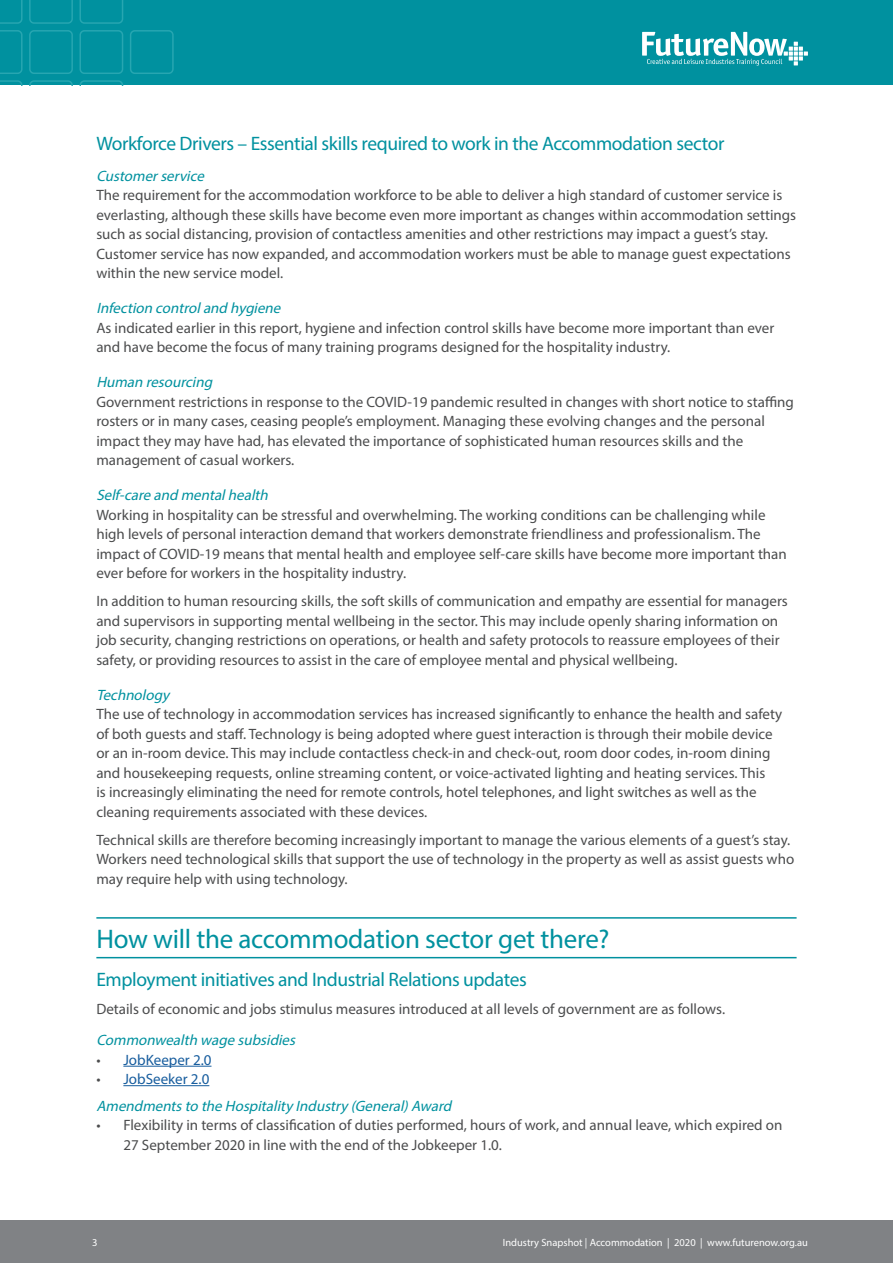
<style>
.page{position:relative;width:893px;height:1263px;background:#fff}
.page>*{position:absolute;margin:0;border:0;box-sizing:border-box;transform-origin:0 0}
.t1{font:27px "Myriad Pro";letter-spacing:-.01em;color:#00919f}
.Subhead{font:19.5px "Myriad Pro";letter-spacing:-.02em;color:#00919f}
.body{font:15px/19.5px "Myriad Pro";color:#4b4c4d}
.Body_italics{font:italic 15px "Myriad Pro";color:#00919f}
.t2{font:15px "Myriad Pro";color:#175d9e}
.t3{font:10.5px "Myriad Pro";color:#fff}
.s1{color:#4b4c4d}
</style>
<div class="page">
<div style="left:0;top:0;width:893px;height:85px;background:#00919f"></div>
<svg style="left:79px;top:0;width:44px;height:24px"></svg>
<svg style="left:29px;top:0;width:44px;height:24px"></svg>
<svg style="left:0;top:0;width:23px;height:24px"></svg>
<div style="left:130px;top:30px;width:44px;height:44px;border:2px solid #27a6b1;border-radius:4px"></div>
<div style="left:79px;top:30px;width:44px;height:44px;border:2px solid #27a6b1;border-radius:4px"></div>
<div style="left:29px;top:30px;width:44px;height:44px;border:2px solid #27a6b1;border-radius:4px"></div>
<svg style="left:0;top:30px;width:23px;height:44px"></svg>
<svg style="left:79px;top:80px;width:44px;height:5px"></svg>
<svg style="left:29px;top:80px;width:44px;height:5px"></svg>
<svg style="left:0;top:80px;width:23px;height:5px"></svg>
<svg style="left:642px;top:32px;width:166px;height:34px"></svg>
<div style="left:0;top:1220px;width:893px;height:43px;background:#808285"></div>
<hr style="left:96px;top:917px;width:701px;height:2px;background:#00919f">
<hr style="left:96px;top:957px;width:701px;height:1px;background:#00919f">
<hr style="left:123px;top:1066px;width:88px;height:1px;background:#175d9e">
<hr style="left:123px;top:1085px;width:86px;height:1px;background:#175d9e">
<p class="Subhead" style="left:96px;top:131px;width:629px">Workforce Drivers – Essential skills required to work in the Accommodation sector</p>
<p class="Body_italics" style="left:96px;top:166px;width:113px">Customerservice</p>
<p class="body" style="left:96px;top:185px;width:701px">The requirement for the accommodation workforce to be able to deliver a high standard of customer service is everlasting, although these skills have become even more important as changes within accommodation settings such as social distancing, provision of contactless amenities and other restrictions may impact a guest’s stay.<br>Customer service has now expanded, and accommodation workers must be able to manage guest expectations within the new service model.</p>
<p class="Body_italics" style="left:96px;top:299px;width:189px">Infection controland hygiene</p>
<p class="body" style="left:96px;top:318px;width:679px">As indicated earlier in this report, hygiene and infection control skills have become more important than ever and have become the focus of many training programs designed for the hospitality industry.</p>
<p class="Body_italics" style="left:96px;top:373px;width:121px">Human resourcing</p>
<p class="body" style="left:96px;top:392px;width:699px">Government restrictions in response to the COVID-19 pandemic resulted in changes with short notice to staffing rosters or in many cases, ceasing people’s employment. Managing these evolving changes and the personal impact they may have had, has elevated the importance of sophisticated human resources skills and the management of casual workers.</p>
<p class="Body_italics" style="left:96px;top:486px;width:177px">Self-care and mentalhealth</p>
<p class="body" style="left:96px;top:505px;width:692px">Working in hospitality can be stressful and overwhelming. The working conditions can be challenging while high levels of personal interaction demand that workers demonstrate friendliness and professionalism. The impact of COVID-19 means that mental health and employee self-care skills have become more important than ever before for workers in the hospitality industry.</p>
<p class="body" style="left:96px;top:591px;width:693px">In addition to human resourcing skills, the soft skills of communication and empathy are essential for managers and supervisors in supporting mental wellbeing in the sector. This may include openly sharing information on job security, changing restrictions on operations, or health and safety protocols to reassure employees of their safety, or providing resources to assist in the care of employee mental and physical wellbeing.</p>
<p class="Body_italics" style="left:96px;top:685px;width:78px">Technology</p>
<p class="body" style="left:96px;top:704px;width:687px">The use of technology in accommodation services has increased significantly to enhance the health and safety of both guests and staff. Technology is being adopted where guest interaction is through their mobile device or an in-room device. This may include contactless check-in and check-out, room door codes, in-room dining and housekeeping requests, online streaming content, or voice-activated lighting and heating services. This<br>is increasingly eliminating the need for remote controls, hotel telephones, and light switches as well as the cleaning requirements associated with these devices.</p>
<p class="body" style="left:96px;top:830px;width:699px">Technical skills are therefore becoming increasingly important to manage the various elements of a guest’s stay.<br>Workers need technological skills that support the use of technology in the property as well as assist guests who may require help with using technology.</p>
<p class="t1" style="left:96px;top:923px;width:515px">How will the accommodation sector get there?</p>
<p class="Subhead" style="left:96px;top:968px;width:432px">Employment initiatives and Industrial Relations updates</p>
<p class="body" style="left:96px;top:999px;width:630px">Details of economic and jobs stimulus measures introduced at all levels of government are as follows.</p>
<p class="Body_italics" style="left:96px;top:1031px;width:204px">Commonwealth wage subsidies</p>
<p class="t2" style="left:96px;top:1050px;width:117px"><span class="s1">•</span> JobKeeper 2.0</p>
<p class="t2" style="left:96px;top:1070px;width:114px"><span class="s1">•</span> JobSeeker 2.0</p>
<p class="Body_italics" style="left:96px;top:1096px;width:360px">Amendmentsto the HospitalityIndustry(General)Award</p>
<p class="body" style="left:123px;top:1115px;width:661px;text-indent:-27px">• Flexibility in terms of classification of duties performed, hours of work, and annual leave, which expired on<br>27 September 2020 in line with the end of the Jobkeeper 1.0.</p>
<p class="t3" style="left:92px;top:1236px;width:7px">3</p>
<p class="t3" style="left:503px;top:1236px;width:307px">Industry Snapshot | Accommodation | 2020 | www.futurenow.org.au</p>
</div>
